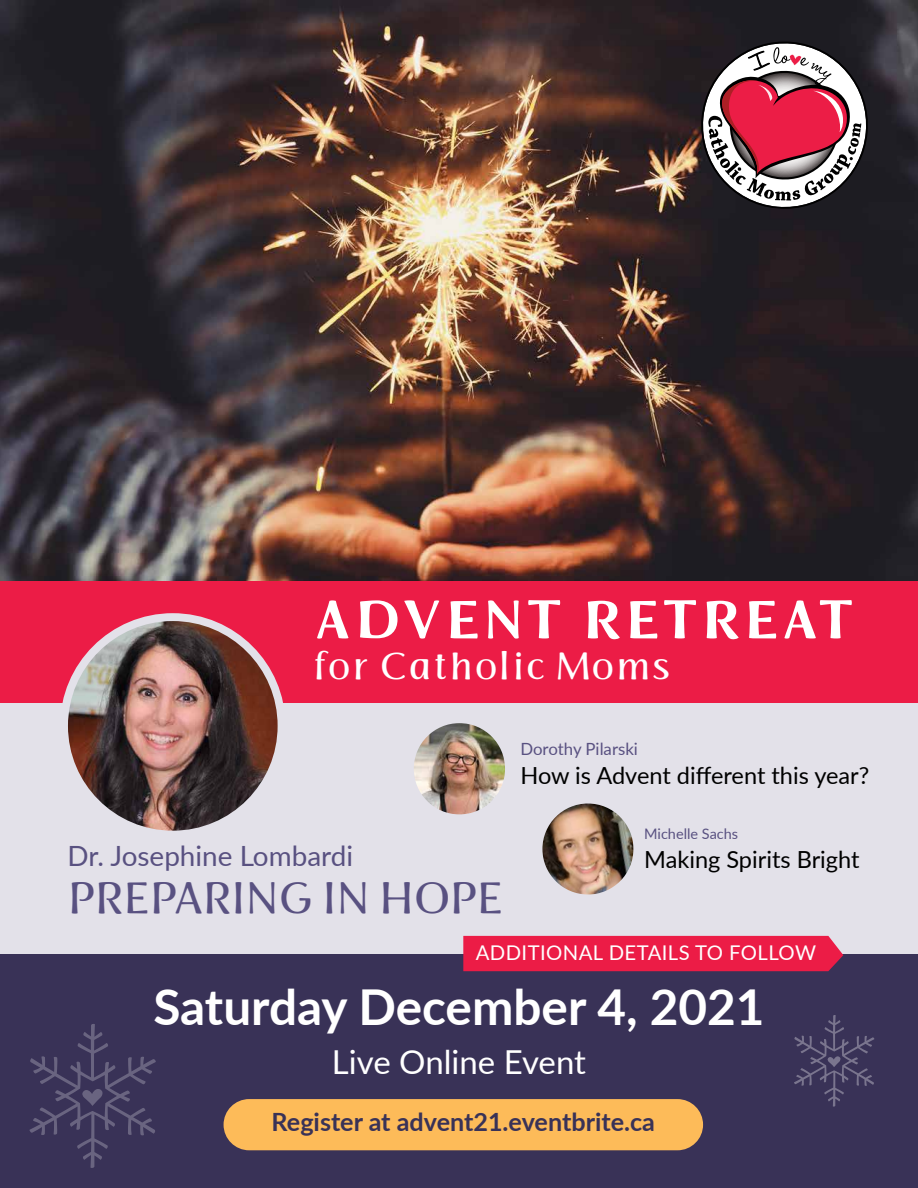
<style>
.page{position:relative;width:918px;height:1188px;background:#fff}
.page>*{position:absolute;margin:0;border:0;box-sizing:border-box;transform-origin:0 0}
.t1{font:168.45px "LF Extras";color:#fff}
.t2{font:107.25px "LF Extras";color:#fff}
.t3{font:700 55.05px "LF Sans";letter-spacing:.06em;color:#fff}
.t4{font:700 49.5px "Lato";color:#fff}
.t5{font:45.45px "LF Sans";color:#595181}
.t6{font:39px "LF Sans";letter-spacing:.06em;color:#fff}
.t7{font:33px "Lato";color:#fff}
.t8{font:27.9px "Lato";color:#595181}
.t9{font:700 25.2px "Lato";color:#393257}
.t10{font:23.55px "Lato";color:#000}
.t11{font:20.25px "Lato";letter-spacing:.02em;color:#fff}
.t12{font:16.8px "Lato";color:#595181}
.t13{font:14.55px "Lato";color:#595181}
</style>
<div class="page">
<img style="left:0;top:0;width:918px;height:581px">
<div style="left:0;top:702px;width:918px;height:486px;background:#e3e1e9"></div>
<div style="left:0;top:581px;width:918px;height:122px;background:#ec1c46"></div>
<div style="left:0;top:955px;width:918px;height:233px;background:#393257"></div>
<img style="left:64px;top:617px;width:218px;height:218px;border-radius:109px">
<div style="left:60px;top:613px;width:225px;height:226px;border:8px solid #e3e1e9;border-radius:50%"></div>
<img style="left:412px;top:722px;width:95px;height:94px;border-radius:47px">
<div style="left:411px;top:720px;width:97px;height:98px;border:3px solid #e3e1e9;border-radius:50%"></div>
<img style="left:541px;top:802px;width:94px;height:94px;border-radius:47px">
<div style="left:539px;top:800px;width:98px;height:98px;border:3px solid #e3e1e9;border-radius:50%"></div>
<svg style="left:697px;top:38px;width:175px;height:175px"></svg>
<svg style="left:674px;top:24px;width:66px;height:7px"></svg>
<div style="left:224px;top:1099px;width:479px;height:51px;background:#fdbb59;border-radius:26px"></div>
<div style="left:463px;top:936px;width:380px;height:35px;background:#ec1c46"></div>
<h3 class="t3" style="left:314px;top:587px;width:541px">ADVENT RETREAT</h3>
<h3 class="t6" style="left:314px;top:642px;width:358px">for Catholic Moms</h3>
<p class="t8" style="left:68px;top:836px;width:287px">Dr. Josephine Lombardi</p>
<h3 class="t5" style="left:68px;top:870px;width:437px">PREPARING IN HOPE</h3>
<p class="t12" style="left:520px;top:737px;width:119px">Dorothy Pilarski</p>
<p class="t10" style="left:520px;top:758px;width:351px">How is Advent different this year?</p>
<p class="t13" style="left:644px;top:824px;width:96px">Michelle Sachs</p>
<p class="t10" style="left:644px;top:842px;width:217px">Making Spirits Bright</p>
<p class="t11" style="left:476px;top:938px;width:342px">ADDITIONAL DETAILS TO FOLLOW</p>
<h3 class="t4" style="left:153px;top:971px;width:613px">Saturday December 4, 2021</h3>
<h1 class="t1" style="left:16px;top:1013px;width:155px">=</h1>
<h3 class="t7" style="left:332px;top:1038px;width:256px">Live Online Event</h3>
<p class="t9" style="left:272px;top:1103px;width:385px">Register at advent21.eventbrite.ca</p>
<h2 class="t2" style="left:786px;top:1008px;width:99px">=</h2>
</div>
